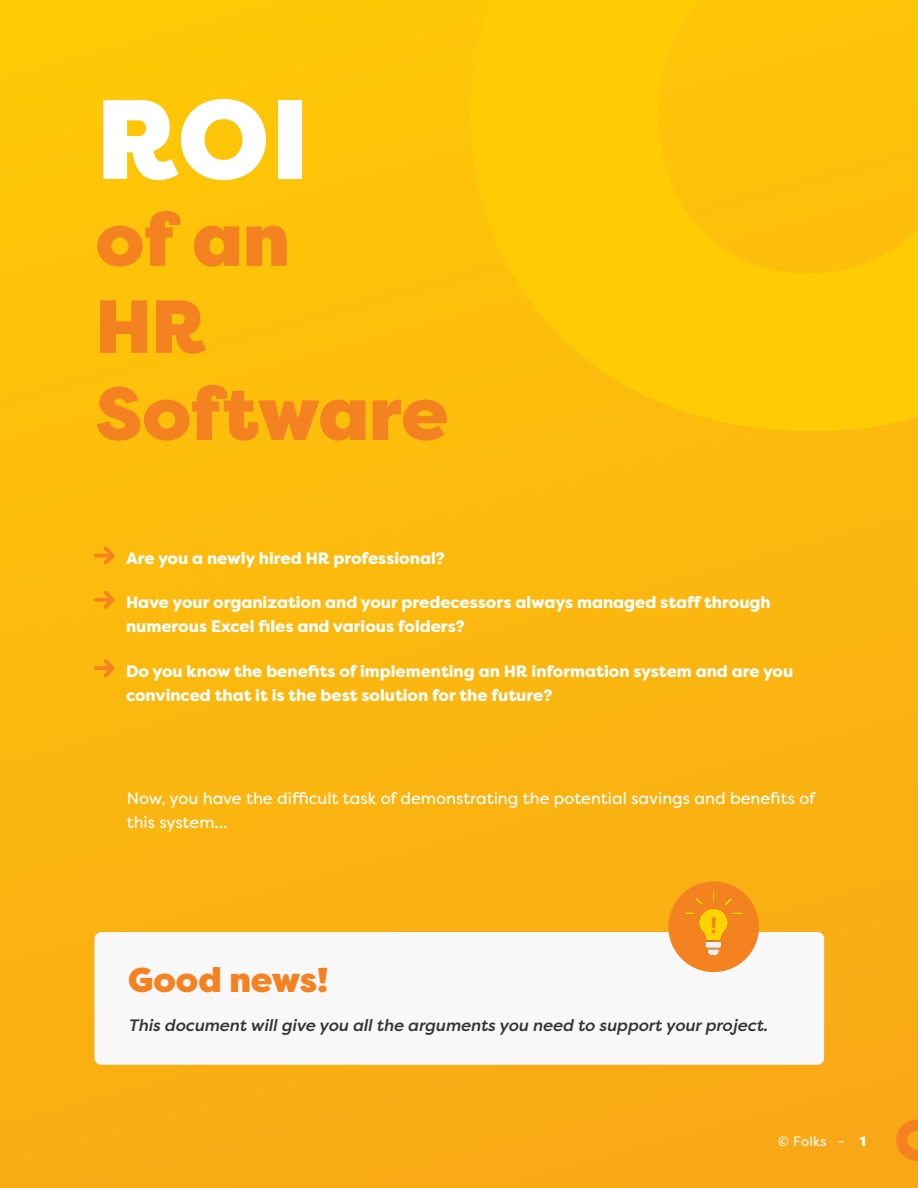
<style>
.page{position:relative;width:918px;height:1188px;background:#fff}
.page>*{position:absolute;margin:0;border:0;box-sizing:border-box;transform-origin:0 0}
.t1{font:900 112.5px "Filson Pro";color:#fff}
.t2{font:900 75px/87px "Filson Pro";letter-spacing:-.005em;color:#f58220}
.t3{font:900 34.5px "Filson Pro";color:#f58220}
.t4{font:800 16.5px/24px "Filson Pro";color:#fff}
.t5{font:16.5px/24px "Filson Pro";color:#fff}
.t6{font:italic 500 16.5px "Filson Pro";color:#343434}
.t7{font:13.5px "Filson Pro";letter-spacing:.015em;color:#fff}
.s1{font-weight:900}
</style>
<div class="page">
<div style="left:0;top:0;width:918px;height:1188px;background:linear-gradient(to bottom,#ffc906,#f9a916)"></div>
<div style="left:94px;top:932px;width:730px;height:133px;background:#f8f8f8;border-radius:7px"></div>
<div style="left:668px;top:881px;width:91px;height:91px;background:#f58220;border-radius:50%"></div>
<img style="left:686px;top:893px;width:55px;height:62px">
<svg style="left:468px;top:0;width:450px;height:434px;background:#fec607"></svg>
<svg style="left:896px;top:1120px;width:22px;height:41px"></svg>
<svg style="left:94px;top:547px;width:20px;height:17px"></svg>
<svg style="left:94px;top:591px;width:20px;height:17px"></svg>
<svg style="left:94px;top:660px;width:20px;height:17px"></svg>
<h1 class="t1" style="left:97px;top:69px;width:213px">ROI</h1>
<h2 class="t2" style="left:96px;top:198px;width:354px">of an<br>HR<br>Software</h2>
<p class="t4" style="left:126px;top:547px;width:320px">Are you a newly hired HR professional?</p>
<p class="t4" style="left:126px;top:591px;width:646px">Have your organization and your predecessors always managed staff through numerous Excel files and various folders?</p>
<p class="t4" style="left:126px;top:659px;width:669px">Do you know the benefits of implementing an HR information system and are you convinced that it is the best solution for the future?</p>
<p class="t5" style="left:127px;top:786px;width:690px">Now, you have the difficult task of demonstrating the potential savings and benefits of this system...</p>
<h3 class="t3" style="left:128px;top:958px;width:202px">Good news!</h3>
<p class="t6" style="left:128px;top:1014px;width:641px">This document will give you all the arguments you need to support your project.</p>
<p class="t7" style="left:778px;top:1132px;width:89px">© Folks - <span class="s1">1</span></p>
</div>
